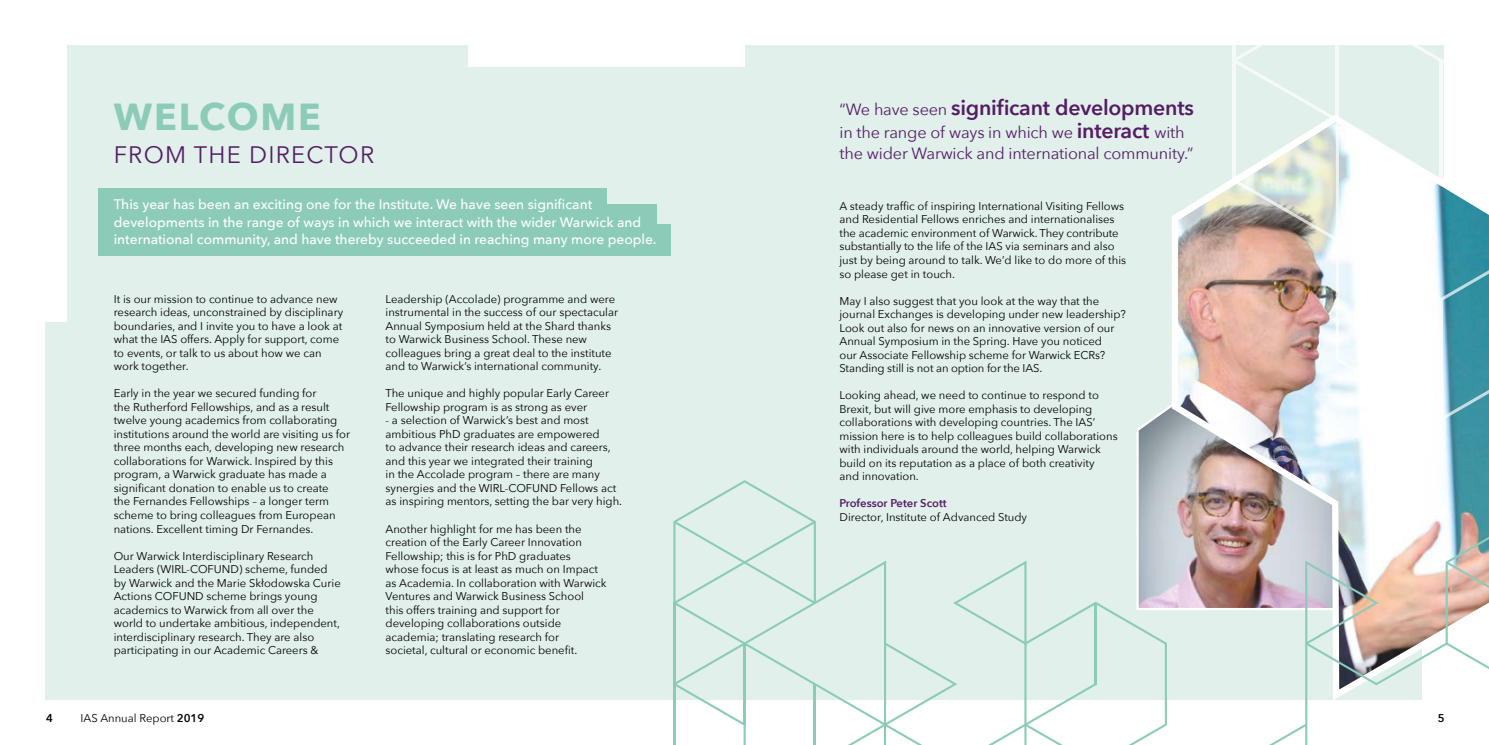
<style>
.page{position:relative;width:1489px;height:745px;background:#fff}
.page>*{position:absolute;margin:0;border:0;box-sizing:border-box;transform-origin:0 0}
.t1{font:700 37.5px "Avenir Next";letter-spacing:.05em;color:#8bcbb7}
.t2{font:23.75px "Avenir Next";letter-spacing:.05em;color:#541c65}
.t3{font:600 21.25px "Avenir Next";letter-spacing:-.01em;color:#541c65}
.t4{font:16.25px/21.2px "Avenir Next";letter-spacing:-.01em;color:#541c65}
.t5{font:500 13.75px/17.5px "Avenir Next";color:#fff}
.t6{font:11.25px/13.5px "Avenir Next";color:#000}
.t7{font:600 11.25px "Avenir Next";color:#541c65}
.t8{font:600 11.25px "Avenir Next";color:#000}
.s1{font-weight:400;font-size:16.25px}
.s2{font-weight:600;font-size:21.25px}
.s3{font-weight:600}
</style>
<div class="page">
<div style="left:45px;top:45px;width:1398px;height:654px;background:#e1f0eb"></div>
<div style="left:468px;top:33px;width:276px;height:33px;background:#fff"></div>
<div style="left:39px;top:45px;width:27px;height:276px;background:#fff"></div>
<svg style="left:1136px;top:408px;width:30px;height:72px"></svg>
<div style="left:98px;top:188px;width:508px;height:33px;background:#8bcbb7"></div>
<div style="left:98px;top:204px;width:559px;height:37px;background:#8bcbb7"></div>
<div style="left:98px;top:224px;width:573px;height:31px;background:#8bcbb7"></div>
<img style="left:1166px;top:179px;width:322px;height:526px">
<svg style="left:639px;top:480px;width:527px;height:264px"></svg>
<hr style="left:1094px;top:602px;width:2px;height:81px;background:#8bcbb7">
<img style="left:1234px;top:520px;width:254px;height:224px">
<svg style="left:1232px;top:45px;width:256px;height:403px"></svg>
<h1 class="t1" style="left:114px;top:85px;width:209px">WELCOME</h1>
<h2 class="t2" style="left:114px;top:134px;width:262px">FROM THE DIRECTOR</h2>
<h3 class="t3" style="left:839px;top:90px;width:356px"><span class="s1">“We have seen</span> significant developments</h3>
<h3 class="t4" style="left:839px;top:121px;width:355px">in the range of ways in which we <span class="s2">interact</span> with the wider Warwick and international community.”</h3>
<p class="t5" style="left:114px;top:195px;width:544px">This year has been an exciting one for the Institute. We have seen significant developments in the range of ways in which we interact with the wider Warwick and international community, and have thereby succeeded in reaching many more people.</p>
<p class="t6" style="left:839px;top:199px;width:288px">A steady traffic of inspiring International Visiting Fellows and Residential Fellows enriches and internationalises the academic environment of Warwick. They contribute substantially to the life of the IAS via seminars and also just by being around to talk. We’d like to do more of this so please get in touch.</p>
<p class="t6" style="left:839px;top:293px;width:288px">May I also suggest that you look at the way that the journal Exchanges is developing under new leadership?<br>Look out also for news on an innovative version of our Annual Symposium in the Spring. Have you noticed<br>our Associate Fellowship scheme for Warwick ECRs?<br>Standing still is not an option for the IAS.</p>
<p class="t6" style="left:839px;top:388px;width:280px">Looking ahead, we need to continue to respond to Brexit, but will give more emphasis to developing collaborations with developing countries. The IAS’ mission here is to help colleagues build collaborations with individuals around the world, helping Warwick build on its reputation as a place of both creativity<br>and innovation.</p>
<p class="t7" style="left:839px;top:493px;width:109px">Professor Peter Scott</p>
<p class="t6" style="left:839px;top:509px;width:189px">Director, Institute of Advanced Study</p>
<p class="t6" style="left:114px;top:291px;width:231px">It is our mission to continue to advance new research ideas, unconstrained by disciplinary boundaries, and I invite you to have a look at what the IAS offers. Apply for support, come to events, or talk to us about how we can work together.</p>
<p class="t6" style="left:114px;top:386px;width:238px">Early in the year we secured funding for<br>the Rutherford Fellowships, and as a result twelve young academics from collaborating institutions around the world are visiting us for three months each, developing new research collaborations for Warwick. Inspired by this program, a Warwick graduate has made a significant donation to enable us to create<br>the Fernandes Fellowships – a longer term scheme to bring colleagues from European nations. Excellent timing Dr Fernandes.</p>
<p class="t6" style="left:114px;top:548px;width:228px">Our Warwick Interdisciplinary Research Leaders (WIRL-COFUND) scheme, funded by Warwick and the Marie Skłodowska Curie Actions COFUND scheme brings young academics to Warwick from all over the world to undertake ambitious, independent, interdisciplinary research. They are also participating in our Academic Careers &amp;</p>
<p class="t6" style="left:385px;top:291px;width:234px">Leadership (Accolade) programme and were instrumental in the success of our spectacular Annual Symposium held at the Shard thanks to Warwick Business School. These new colleagues bring a great deal to the institute and to Warwick’s international community.</p>
<p class="t6" style="left:385px;top:386px;width:225px">The unique and highly popular Early Career<br>Fellowship program is as strong as ever</p>
<p class="t6" style="left:385px;top:413px;width:238px">- a selection of Warwick’s best and most ambitious PhD graduates are empowered<br>to advance their research ideas and careers, and this year we integrated their training<br>in the Accolade program – there are many synergies and the WIRL-COFUND Fellows act as inspiring mentors, setting the bar very high.</p>
<p class="t6" style="left:385px;top:521px;width:222px">Another highlight for me has been the creation of the Early Career Innovation Fellowship; this is for PhD graduates whose focus is at least as much on Impact as Academia. In collaboration with Warwick Ventures and Warwick Business School<br>this offers training and support for developing collaborations outside academia; translating research for<br>societal, cultural or economic benefit.</p>
<p class="t8" style="left:46px;top:708px;width:8px">4</p>
<p class="t6" style="left:81px;top:710px;width:125px">IAS Annual Report <span class="s3">2019</span></p>
<p class="t8" style="left:1437px;top:708px;width:8px">5</p>
</div>
